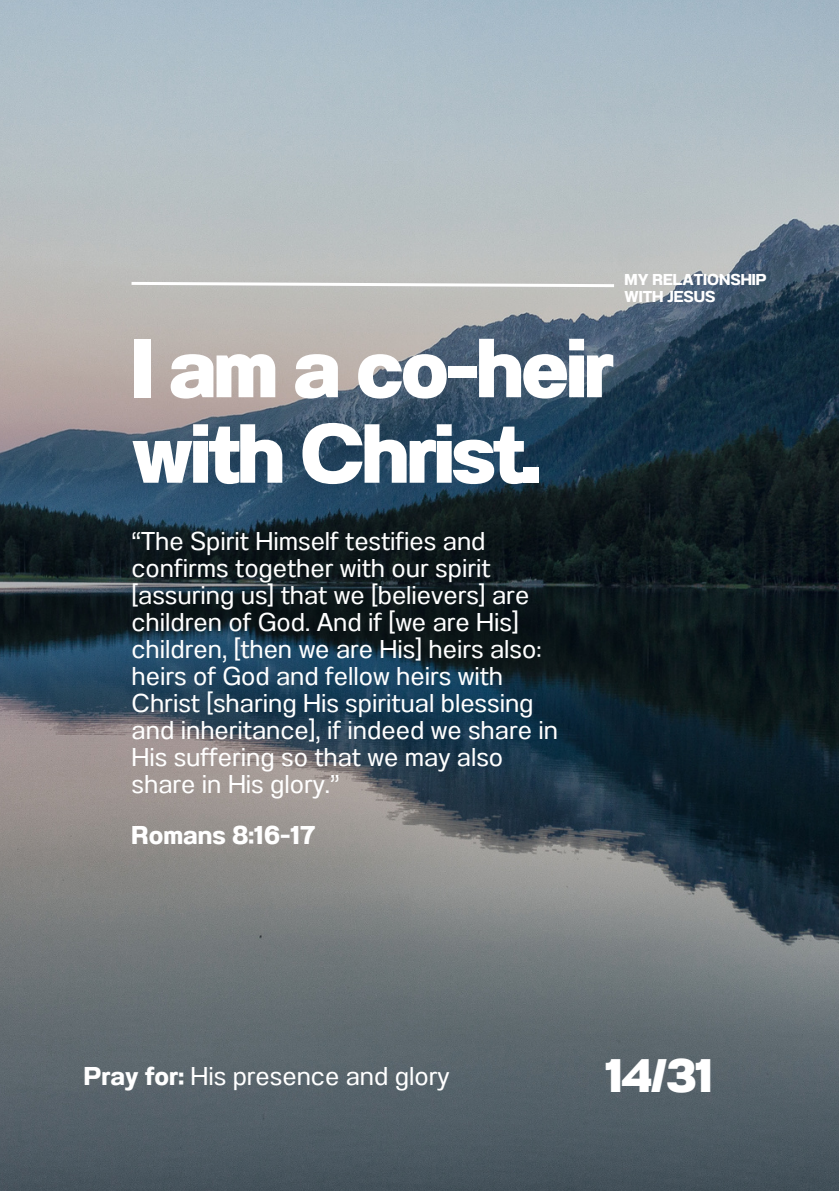
<style>
.page{position:relative;width:839px;height:1191px;background:#fff}
.page>*{position:absolute;margin:0;border:0;box-sizing:border-box;transform-origin:0 0}
.t1{font:800 83.6px/85.6px "Anantason";letter-spacing:-.035em;color:#fff}
.t2{font:800 47px "Anantason";color:#fff}
.t3{font:25.8px/27px "Anantason";color:#fff}
.t4{font:700 25.8px "Anantason";color:#fff}
.t5{font:700 15.8px/17px "Anantason";color:#fff}
.s1{font-weight:700}
</style>
<div class="page">
<img style="left:0;top:0;width:838px;height:1191px">
<svg style="left:128px;top:280px;width:489px;height:9px"></svg>
<p class="t5" style="left:624px;top:271px;width:144px">MY RELATIONSHIP<br>WITH JESUS</p>
<p class="t1" style="left:131px;top:326px;width:484px">I am a co-heir with Christ.</p>
<p class="t3" style="left:131px;top:527px;width:428px">“The Spirit Himself testifies and confirms together with our spirit [assuring us] that we [believers] are children of God. And if [we are His] children, [then we are His] heirs also: heirs of God and fellow heirs with Christ [sharing His spiritual blessing and inheritance], if indeed we share in His suffering so that we may also share in His glory.”</p>
<p class="t4" style="left:131px;top:820px;width:185px">Romans 8:16-17</p>
<p class="t3" style="left:84px;top:1062px;width:367px"><span class="s1">Pray for:</span> His presence and glory</p>
<p class="t2" style="left:605px;top:1049px;width:109px">14/31</p>
</div>
